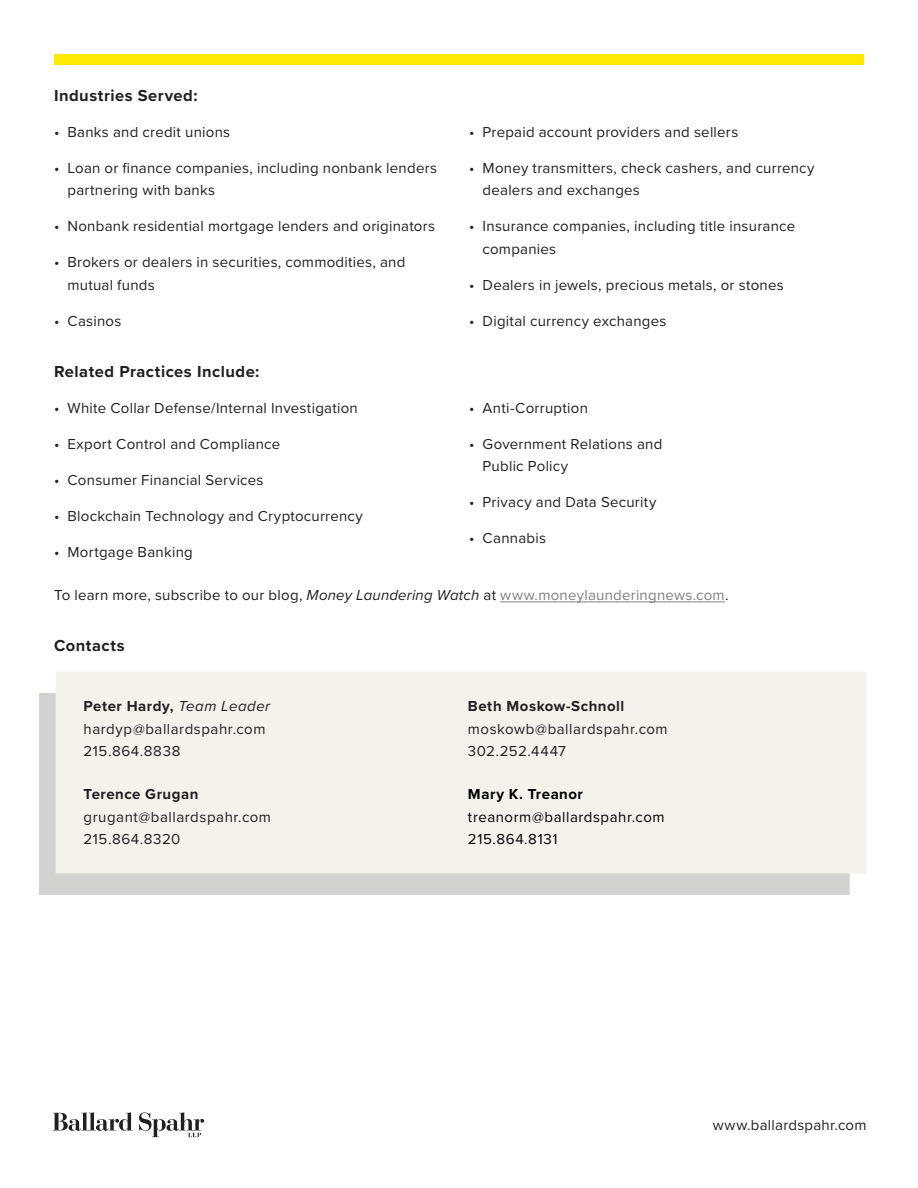
<style>
.page{position:relative;width:918px;height:1188px;background:#fff}
.page>*{position:absolute;margin:0;border:0;box-sizing:border-box;transform-origin:0 0}
.HEADING_1{font:700 16.5px "Proxima Nova";letter-spacing:.03em;color:#231f20}
.BODY_COPY{font:15px/22.5px "Proxima Nova";letter-spacing:.015em;color:#231f20}
.CONTACTS__COLUMN{font:15px/22.5px "Proxima Nova";letter-spacing:.035em;color:#231f20}
.BODY_COPY__COLUMN{font:15px/22.5px "Proxima Nova";letter-spacing:.035em;color:#000}
.s1{font-style:italic}
.s2{color:#7e8083}
.s3{font-weight:700}
</style>
<div class="page">
<div style="left:54px;top:54px;width:810px;height:11px;background:#ffe901"></div>
<svg style="left:53px;top:1112px;width:80px;height:19px"></svg>
<svg style="left:139px;top:1112px;width:65px;height:25px"></svg>
<div style="left:39px;top:693px;width:811px;height:202px;background:#d1d2cd"></div>
<div style="left:56px;top:672px;width:810px;height:201px;background:#f4f2eb"></div>
<hr style="left:500px;top:601px;width:225px;height:1px;background:#7e8083">
<p class="HEADING_1" style="left:54px;top:83px;width:145px">Industries Served:</p>
<p class="BODY_COPY" style="left:54px;top:120px;width:178px">• Banks and credit unions</p>
<p class="BODY_COPY" style="left:68px;top:156px;width:371px;text-indent:-14px">• Loan or finance companies, including nonbank lenders partnering with banks</p>
<p class="BODY_COPY" style="left:54px;top:214px;width:383px">• Nonbank residential mortgage lenders and originators</p>
<p class="BODY_COPY" style="left:68px;top:250px;width:339px;text-indent:-14px">• Brokers or dealers in securities, commodities, and mutual funds</p>
<p class="BODY_COPY" style="left:54px;top:309px;width:69px">• Casinos</p>
<p class="HEADING_1" style="left:54px;top:359px;width:207px">Related Practices Include:</p>
<p class="BODY_COPY" style="left:54px;top:396px;width:305px">• White Collar Defense/Internal Investigation</p>
<p class="BODY_COPY" style="left:54px;top:432px;width:228px">• Export Control and Compliance</p>
<p class="BODY_COPY" style="left:54px;top:468px;width:211px">• Consumer Financial Services</p>
<p class="BODY_COPY" style="left:54px;top:504px;width:310px">• Blockchain Technology and Cryptocurrency</p>
<p class="BODY_COPY" style="left:54px;top:540px;width:140px">• Mortgage Banking</p>
<p class="BODY_COPY" style="left:469px;top:120px;width:271px">• Prepaid account providers and sellers</p>
<p class="BODY_COPY" style="left:483px;top:156px;width:334px;text-indent:-14px">• Money transmitters, check cashers, and currency dealers and exchanges</p>
<p class="BODY_COPY" style="left:483px;top:214px;width:314px;text-indent:-14px">• Insurance companies, including title insurance companies</p>
<p class="BODY_COPY" style="left:469px;top:273px;width:316px">• Dealers in jewels, precious metals, or stones</p>
<p class="BODY_COPY" style="left:469px;top:309px;width:199px">• Digital currency exchanges</p>
<p class="BODY_COPY" style="left:469px;top:396px;width:120px">• Anti-Corruption</p>
<p class="BODY_COPY" style="left:483px;top:432px;width:181px;text-indent:-14px">• Government Relations and<br>Public Policy</p>
<p class="BODY_COPY" style="left:469px;top:490px;width:189px">• Privacy and Data Security</p>
<p class="BODY_COPY" style="left:469px;top:526px;width:78px">• Cannabis</p>
<p class="BODY_COPY" style="left:54px;top:583px;width:676px">To learn more, subscribe to our blog, <span class="s1">Money Laundering Watch</span> at <span class="s2">www.moneylaunderingnews.com</span>.</p>
<p class="HEADING_1" style="left:54px;top:633px;width:72px">Contacts</p>
<p class="CONTACTS__COLUMN" style="left:84px;top:694px;width:188px"><span class="s3">Peter Hardy,</span> <span class="s1">Team Leader </span>hardyp@ballardspahr.com<br>215.864.8838</p>
<p class="CONTACTS__COLUMN" style="left:84px;top:782px;width:189px"><span class="s3">Terence Grugan </span>grugant@ballardspahr.com<br>215.864.8320</p>
<p class="CONTACTS__COLUMN" style="left:468px;top:694px;width:201px"><span class="s3">Beth Moskow-Schnoll </span>moskowb@ballardspahr.com<br>302.252.4447</p>
<p class="BODY_COPY__COLUMN" style="left:468px;top:782px;width:198px"><span class="s3">Mary K. Treanor </span>treanorm@ballardspahr.com<br>215.864.8131</p>
<p class="BODY_COPY" style="left:713px;top:1113px;width:155px">www.ballardspahr.com</p>
</div>
